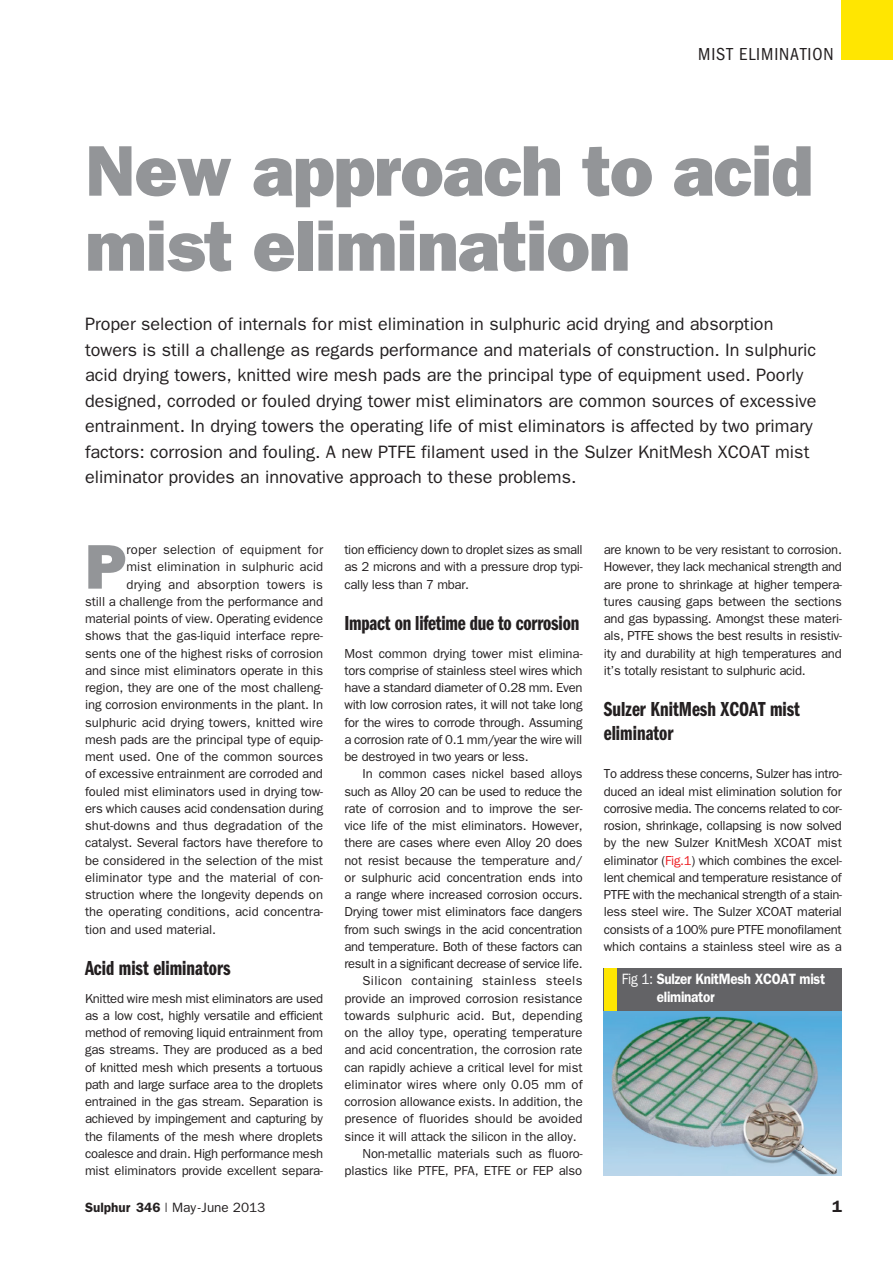
<style>
.page{position:relative;width:893px;height:1263px;background:#fff}
.page>*{position:absolute;margin:0;border:0;box-sizing:border-box;transform-origin:0 0}
.t1{font:800 72px/75px "Franklin Gothic";letter-spacing:-.015em;color:#939598}
.t2{font:800 63.3px "Franklin Gothic";color:#939598}
.t3{font:21px/24px "Franklin Gothic Demi Cmpr";color:#231f20}
.t4{font:18px/25.5px "Franklin Gothic";color:#231f20}
.t5{font:condensed 18px "Franklin Gothic";letter-spacing:.05em;color:#231f20}
.t6{font:600 16.5px "Franklin Gothic";color:#231f20}
.t7{font:600 15px/17.2px "Franklin Gothic";letter-spacing:-.02em;color:#fff;scale:.9 1}
.t8{font:13.5px "Franklin Gothic";color:#231f20}
.t9{font:13.05px/17.2px "Franklin Gothic";letter-spacing:-.005em;color:#231f20;text-align:justify}
.t10{font:13.05px "Franklin Gothic";letter-spacing:-.025em;color:#231f20}
.t11{font:13.05px "Franklin Gothic";letter-spacing:.025em;color:#231f20}
.t12{font:13.05px "Franklin Gothic";letter-spacing:.015em;color:#231f20}
.s1{color:#ee1d23}
.s2{font-weight:400}
.s3{font-weight:600}
</style>
<div class="page">
<div style="left:842px;top:0;width:51px;height:60px;background:#ffe601"></div>
<img style="left:604px;top:1011px;width:238px;height:164px">
<div style="left:604px;top:968px;width:238px;height:43px;background:#636366"></div>
<div style="left:604px;top:968px;width:13px;height:43px;background:#ffe601"></div>
<h3 class="t5" style="left:698px;top:43px;width:137px">MIST ELIMINATION</h3>
<h1 class="t1" style="left:85px;top:132px;width:730px">New approach to acid mist elimination</h1>
<p class="t4" style="left:85px;top:311px;width:733px">Proper selection of internals for mist elimination in sulphuric acid drying and absorption towers is still a challenge as regards performance and materials of construction. In sulphuric acid drying towers, knitted wire mesh pads are the principal type of equipment used. Poorly designed, corroded or fouled drying tower mist eliminators are common sources of excessive entrainment. In drying towers the operating life of mist eliminators is affected by two primary factors: corrosion and fouling. A new PTFE filament used in the Sulzer KnitMesh XCOAT mist eliminator provides an innovative approach to these problems.</p>
<h2 class="t2" style="left:85px;top:530px;width:43px">P</h2>
<p class="t9" style="left:127px;top:541px;width:198px">roper selection of equipment for</p>
<p class="t9" style="left:127px;top:558px;width:198px">mist elimination in sulphuric acid</p>
<p class="t12" style="left:127px;top:577px;width:198px">drying and absorption towers is</p>
<p class="t9" style="left:85px;top:592px;width:240px">still a challenge from the performance and</p>
<p class="t9" style="left:85px;top:610px;width:239px">material points of view. Operating evidence</p>
<p class="t9" style="left:85px;top:627px;width:240px">shows that the gas-liquid interface repre-</p>
<p class="t9" style="left:85px;top:644px;width:240px">sents one of the highest risks of corrosion</p>
<p class="t9" style="left:85px;top:661px;width:240px">and since mist eliminators operate in this</p>
<p class="t9" style="left:85px;top:679px;width:240px">region, they are one of the most challeng-</p>
<p class="t9" style="left:85px;top:696px;width:240px">ing corrosion environments in the plant. In</p>
<p class="t9" style="left:85px;top:713px;width:240px">sulphuric acid drying towers, knitted wire</p>
<p class="t9" style="left:85px;top:730px;width:240px">mesh pads are the principal type of equip-</p>
<p class="t9" style="left:85px;top:748px;width:240px">ment used. One of the common sources</p>
<p class="t9" style="left:85px;top:765px;width:239px">of excessive entrainment are corroded and</p>
<p class="t9" style="left:85px;top:782px;width:240px">fouled mist eliminators used in drying tow-</p>
<p class="t9" style="left:85px;top:799px;width:240px">ers which causes acid condensation during</p>
<p class="t9" style="left:85px;top:817px;width:240px">shut-downs and thus degradation of the</p>
<p class="t9" style="left:85px;top:834px;width:240px">catalyst. Several factors have therefore to</p>
<p class="t9" style="left:85px;top:851px;width:240px">be considered in the selection of the mist</p>
<p class="t9" style="left:85px;top:868px;width:240px">eliminator type and the material of con-</p>
<p class="t9" style="left:85px;top:886px;width:239px">struction where the longevity depends on</p>
<p class="t9" style="left:85px;top:903px;width:240px">the operating conditions, acid concentra-</p>
<p class="t9" style="left:85px;top:920px;width:133px">tion and used material.</p>
<h3 class="t3" style="left:85px;top:956px;width:147px">Acid mist eliminators</h3>
<p class="t9" style="left:85px;top:989px;width:240px">Knitted wire mesh mist eliminators are used as a low cost, highly versatile and efficient method of removing liquid entrainment from gas streams. They are produced as a bed of knitted mesh which presents a tortuous path and large surface area to the droplets entrained in the gas stream. Separation is achieved by impingement and capturing by the filaments of the mesh where droplets coalesce and drain. High performance mesh mist eliminators provide excellent separa-</p>
<p class="t9" style="left:344px;top:541px;width:240px">tion efficiency down to droplet sizes as small as 2 microns and with a pressure drop typi&shy;cally less than 7 mbar.</p>
<h3 class="t3" style="left:344px;top:611px;width:236px">Impact on lifetime due to corrosion</h3>
<p class="t9" style="left:344px;top:644px;width:240px">Most common drying tower mist elimina&shy;tors comprise of stainless steel wires which have a standard diameter of 0.28 mm. Even with low corrosion rates, it will not take long for the wires to corrode through. Assuming a corrosion rate of 0.1 mm/year the wire will be destroyed in two years or less.</p>
<p class="t9" style="left:362px;top:765px;width:222px">In common cases nickel based alloys</p>
<p class="t9" style="left:344px;top:782px;width:240px">such as Alloy 20 can be used to reduce the</p>
<p class="t9" style="left:344px;top:799px;width:240px">rate of corrosion and to improve the ser-</p>
<p class="t9" style="left:344px;top:817px;width:240px">vice life of the mist eliminators. However,</p>
<p class="t9" style="left:344px;top:834px;width:240px">there are cases where even Alloy 20 does</p>
<p class="t9" style="left:344px;top:851px;width:239px">not resist because the temperature and/</p>
<p class="t9" style="left:344px;top:868px;width:240px">or sulphuric acid concentration ends into</p>
<p class="t9" style="left:344px;top:886px;width:240px">a range where increased corrosion occurs.</p>
<p class="t9" style="left:344px;top:903px;width:240px">Drying tower mist eliminators face dangers</p>
<p class="t9" style="left:344px;top:920px;width:240px">from such swings in the acid concentration</p>
<p class="t9" style="left:344px;top:938px;width:240px">and temperature. Both of these factors can</p>
<p class="t10" style="left:344px;top:956px;width:240px">result in a significant decrease of service life.</p>
<p class="t11" style="left:362px;top:973px;width:221px">Silicon containing stainless steels</p>
<p class="t9" style="left:344px;top:989px;width:240px">provide an improved corrosion resistance</p>
<p class="t9" style="left:344px;top:1006px;width:239px">towards sulphuric acid. But, depending</p>
<p class="t9" style="left:344px;top:1024px;width:239px">on the alloy type, operating temperature</p>
<p class="t9" style="left:344px;top:1041px;width:240px">and acid concentration, the corrosion rate</p>
<p class="t9" style="left:344px;top:1058px;width:240px">can rapidly achieve a critical level for mist</p>
<p class="t9" style="left:344px;top:1075px;width:240px">eliminator wires where only 0.05 mm of</p>
<p class="t9" style="left:344px;top:1093px;width:240px">corrosion allowance exists. In addition, the</p>
<p class="t9" style="left:344px;top:1110px;width:240px">presence of fluorides should be avoided</p>
<p class="t9" style="left:344px;top:1127px;width:234px">since it will attack the silicon in the alloy.</p>
<p class="t9" style="left:362px;top:1145px;width:222px">Non-metallic materials such as fluoro-</p>
<p class="t9" style="left:344px;top:1162px;width:239px">plastics like PTFE, PFA, ETFE or FEP also</p>
<p class="t9" style="left:604px;top:541px;width:240px">are known to be very resistant to corrosion.<br>However, they lack mechanical strength and are prone to shrinkage at higher tempera&shy;tures causing gaps between the sections and gas bypassing. Amongst these materi&shy;als, PTFE shows the best results in resistiv&shy;ity and durability at high temperatures and it’s totally resistant to sulphuric acid.</p>
<h3 class="t3" style="left:604px;top:697px;width:198px">Sulzer KnitMesh XCOAT mist eliminator</h3>
<p class="t9" style="left:604px;top:765px;width:240px">To address these concerns, Sulzer has intro&shy;duced an ideal mist elimination solution for corrosive media. The concerns related to cor&shy;rosion, shrinkage, collapsing is now solved by the new Sulzer KnitMesh XCOAT mist eliminator (<span class="s1">Fig.1</span>) which combines the excel&shy;lent chemical and temperature resistance of PTFE with the mechanical strength of a stain&shy;less steel wire. The Sulzer XCOAT material consists of a 100% pure PTFE monofilament which contains a stainless steel wire as a</p>
<p class="t7" style="left:657px;top:970px;width:189px;text-indent:-35px"><span class="s2">Fig 1:</span> Sulzer KnitMesh XCOAT mist eliminator</p>
<p class="t8" style="left:85px;top:1199px;width:182px"><span class="s3">Sulphur 346</span> | May -June 2013</p>
<p class="t6" style="left:832px;top:1196px;width:11px">1</p>
</div>
